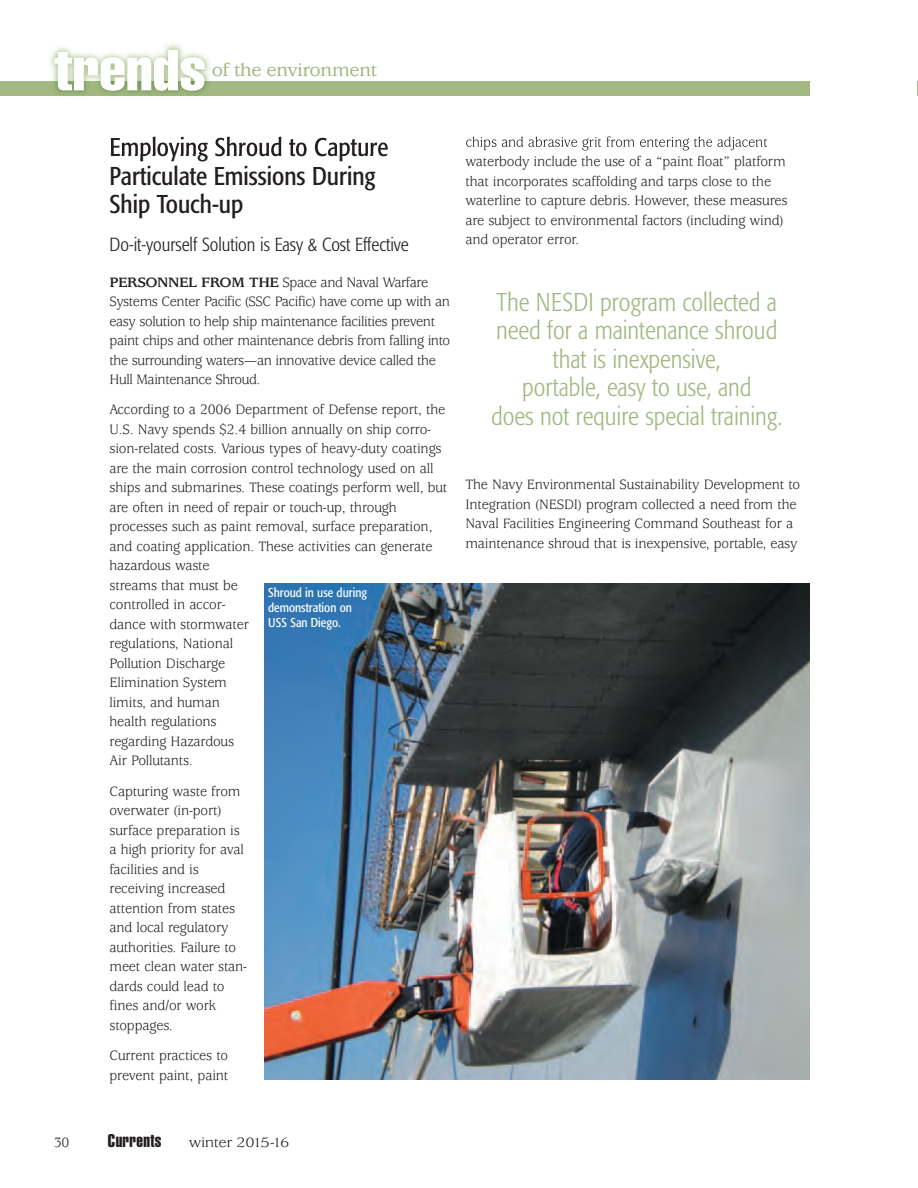
<style>
.page{position:relative;width:918px;height:1188px;background:#fff}
.page>*{position:absolute;margin:0;border:0;box-sizing:border-box;transform-origin:0 0}
.t1{font:extra-condensed 57px "Helvetica";color:#fff;scale:1.1 1}
.t2{font:300 condensed 25.5px/28.5px "Formata";color:#a2b882;text-align:center}
.t3{font:condensed 25.5px/28.5px "Formata";color:#231f20}
.t4{font:500 19.5px "Usherwood";letter-spacing:-.03em;color:#a2b882;scale:1.05 1}
.t5{font:300 condensed 18.75px "Formata";color:#231f20}
.t6{font:18px "Helvetica Extra Compressed";letter-spacing:.02em;color:#231f20;scale:1.1 1}
.t7{font:15px/19.5px "Usherwood";letter-spacing:-.01em;color:#231f20;scale:.95 1}
.t8{font:15px/19.5px "Usherwood";letter-spacing:-.03em;color:#231f20;scale:.95 1}
.t9{font:15px "Usherwood";letter-spacing:-.03em;color:#231f20;scale:1.1 1}
.t10{font:condensed 12.75px/15px "Formata";color:#fff}
.s1{font-weight:700}
</style>
<div class="page">
<img style="left:264px;top:584px;width:546px;height:496px">
<div style="left:0;top:81px;width:810px;height:15px;background:#a2b882"></div>
<img style="left:50px;top:44px;width:718px;height:110px">
<img style="left:111px;top:137px;width:85px;height:17px">
<img style="left:466px;top:137px;width:56px;height:14px">
<img style="left:50px;top:81px;width:718px;height:15px">
<h1 class="t1" style="left:54px;top:50px;width:140px">trends</h1>
<h3 class="t4" style="left:212px;top:63px;width:159px">of the environment</h3>
<h2 class="t3" style="left:110px;top:135px;width:280px">Employing Shroud to Capture<br>Particulate Emissions During<br>Ship Touch-up</h2>
<p class="t5" style="left:110px;top:237px;width:301px">Do-it-yourself Solution is Easy &amp; Cost Effective</p>
<p class="t8" style="left:109px;top:274px;width:360px"><span class="s1">PERSONNEL FROM THE</span> Space and Naval Warfare Systems Center Pacific (SSC Pacific) have come up with an easy solution to help ship maintenance facilities prevent paint chips and other maintenance debris from falling into the surrounding waters—an innovative device called the Hull Maintenance Shroud.</p>
<p class="t7" style="left:110px;top:402px;width:357px">According to a 2006 Department of Defense report, the U.S. Navy spends $2.4 billion annually on ship corro&shy;sion-related costs. Various types of heavy-duty coatings are the main corrosion control technology used on all ships and submarines. These coatings perform well, but are often in need of repair or touch-up, through processes such as paint removal, surface preparation, and coating application. These activities can generate hazardous waste<br>streams that must be<br>controlled in accor-<br>dance with stormwater<br>regulations, National<br>Pollution Discharge<br>Elimination System<br>limits, and human<br>health regulations<br>regarding Hazardous<br>Air Pollutants.</p>
<p class="t7" style="left:110px;top:783px;width:146px">Capturing waste from overwater (in-port) surface preparation is a high priority for aval facilities and is receiving increased attention from states and local regulatory authorities. Failure to meet clean water stan&shy;dards could lead to fines and/or work stoppages.</p>
<p class="t7" style="left:110px;top:1047px;width:127px">Current practices to prevent paint, paint</p>
<p class="t10" style="left:268px;top:586px;width:101px">Shroud in use during demonstration on<br>USS San Diego.</p>
<p class="t7" style="left:465px;top:153px;width:341px">waterbody include the use of a “paint float” platform that incorporates scaffolding and tarps close to the waterline to capture debris. However, these measures are subject to environmental factors (including wind) and operator error.</p>
<h2 class="t2" style="left:491px;top:289px;width:293px">The NESDI program collected a need for a maintenance shroud that is inexpensive,<br>portable, easy to use, and<br>does not require special training.</h2>
<p class="t7" style="left:465px;top:476px;width:354px">The Navy Environmental Sustainability Development to Integration (NESDI) program collected a need from the Naval Facilities Engineering Command Southeast for a maintenance shroud that is inexpensive, portable, easy</p>
<p class="t7" style="left:54px;top:1134px;width:18px">30</p>
<p class="t6" style="left:108px;top:1134px;width:50px">Currents</p>
<p class="t9" style="left:189px;top:1137px;width:93px">winter 2015-16</p>
</div>
